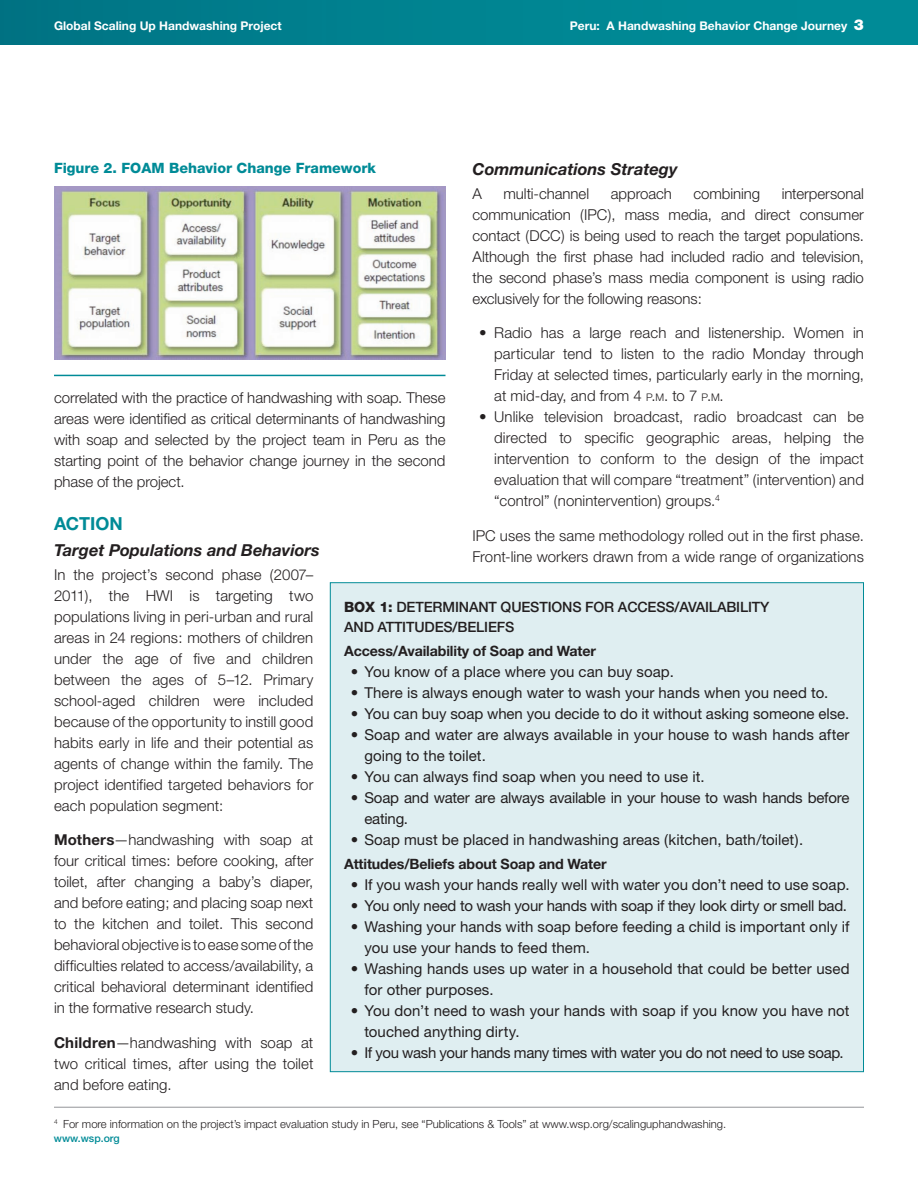
<style>
.page{position:relative;width:918px;height:1188px;background:#fff}
.page>*{position:absolute;margin:0;border:0;box-sizing:border-box;transform-origin:0 0}
.t1{font:700 18px "Helvetica Neue";letter-spacing:-.005em;color:#008b97}
.t2{font:italic 700 16.5px "Helvetica Neue";color:#231f20}
.t3{font:300 15px/21px "Helvetica Neue";color:#231f20;text-align:justify}
.t4{font:15px/21px "Helvetica Neue";color:#231f20}
.t5{font:15px "Helvetica Neue";letter-spacing:-.025em;color:#231f20}
.t6{font:500 14.25px/19.5px "Helvetica Neue";letter-spacing:-.01em;color:#231f20}
.t7{font:700 14.25px "Helvetica Neue";letter-spacing:-.01em;color:#231f20}
.t8{font:800 14.25px "Helvetica Neue";color:#008b97}
.t9{font:700 12px "Helvetica Neue";color:#fff}
.t10{font:300 11.25px "Helvetica Neue";color:#231f20}
.t11{font:500 10.5px "Helvetica Neue";color:#008b97}
.s1{font-weight:900;font-size:15px}
.s2{font-size:10.5px}
.s3{font-weight:700}
.s4{font-weight:800}
</style>
<div class="page">
<div style="left:0;top:0;width:918px;height:45px;background:linear-gradient(to right,#007585,#008f9a)"></div>
<hr style="left:54px;top:1107px;width:810px;height:1px;background:#939598">
<img style="left:54px;top:187px;width:392px;height:173px">
<hr style="left:54px;top:375px;width:392px;height:1px;background:#008b97">
<div style="left:330px;top:583px;width:534px;height:489px;background:#dfeef1"></div>
<p class="t9" style="left:54px;top:21px;width:229px">Global Scaling Up Handwashing Project</p>
<p class="t9" style="left:570px;top:21px;width:296px">Peru: A Handwashing Behavior Change Journey <span class="s1">3</span></p>
<p class="t8" style="left:54px;top:163px;width:324px">Figure 2. FOAM Behavior Change Framework</p>
<p class="t2" style="left:472px;top:163px;width:207px">Communications Strategy</p>
<p class="t3" style="left:472px;top:184px;width:11px">A</p>
<p class="t3" style="left:504px;top:184px;width:87px">multi-channel</p>
<p class="t3" style="left:611px;top:184px;width:63px">approach</p>
<p class="t3" style="left:693px;top:184px;width:68px">combining</p>
<p class="t3" style="left:472px;top:184px;width:393px;text-indent:309px">interpersonal communication (IPC), mass media, and direct consumer contact (DCC) is being used to reach the target populations.<br>Although the first phase had included radio and television, the second phase’s mass media component is using radio exclusively for the following reasons:</p>
<p class="t3" style="left:494px;top:324px;width:371px;text-indent:-15px">• Radio has a large reach and listenership. Women in particular tend to listen to the radio Monday through Friday at selected times, particularly early in the morning, at mid-day, and from 4 <span class="s2">P</span>.<span class="s2">M</span>. to 7 <span class="s2">P</span>.<span class="s2">M</span>.</p>
<p class="t3" style="left:494px;top:408px;width:371px;text-indent:-15px">• Unlike television broadcast, radio broadcast can be directed to specific geographic areas, helping the intervention to conform to the design of the impact evaluation that will compare “treatment” (intervention) and “control” (nonintervention) groups.<sup>4</sup></p>
<p class="t3" style="left:472px;top:526px;width:393px">IPC uses the same methodology rolled out in the first phase.<br>Front-line workers drawn from a wide range of organizations</p>
<p class="t3" style="left:54px;top:388px;width:393px">correlated with the practice of handwashing with soap. These areas were identified as critical determinants of handwashing with soap and selected by the project team in Peru as the starting point of the behavior change journey in the second phase of the project.</p>
<p class="t1" style="left:54px;top:517px;width:70px">ACTION</p>
<p class="t2" style="left:54px;top:544px;width:267px">Target Populations and Behaviors</p>
<p class="t3" style="left:54px;top:565px;width:261px">In the project’s second phase (2007– 2011), the HWI is targeting two populations living in peri-urban and rural areas in 24 regions: mothers of children under the age of five and children between the ages of 5–12. Primary school-aged children were included because of the opportunity to instill good habits early in life and their potential as agents of change within the family. The project identified targeted behaviors for each population segment:</p>
<p class="t3" style="left:54px;top:831px;width:261px"><span class="s3">Mothers</span>—handwashing with soap at four critical times: before cooking, after toilet, after changing a baby’s diaper, and before eating; and placing soap next to the kitchen and toilet. This second behavioral objective is to ease some of the difficulties related to access/availability, a critical behavioral determinant identified in the formative research study.</p>
<p class="t3" style="left:54px;top:1033px;width:261px"><span class="s3">Children</span>—handwashing with soap at two critical times, after using the toilet and before eating.</p>
<p class="t6" style="left:344px;top:599px;width:427px"><span class="s4">BOX 1:</span> DETERMINANT QUESTIONS FOR ACCESS/AVAILABILITY<br>AND ATTITUDES/BELIEFS</p>
<p class="t7" style="left:344px;top:645px;width:253px">Access/Availability of Soap and Water</p>
<p class="t4" style="left:351px;top:662px;width:324px">• You know of a place where you can buy soap.</p>
<p class="t4" style="left:351px;top:683px;width:479px">• There is always enough water to wash your hands when you need to.</p>
<p class="t4" style="left:351px;top:704px;width:500px">• You can buy soap when you decide to do it without asking someone else.</p>
<p class="t4" style="left:364px;top:725px;width:487px;text-indent:-14px">• Soap and water are always available in your house to wash hands after going to the toilet.</p>
<p class="t4" style="left:351px;top:767px;width:355px">• You can always find soap when you need to use it.</p>
<p class="t4" style="left:364px;top:788px;width:487px;text-indent:-14px">• Soap and water are always available in your house to wash hands before eating.</p>
<p class="t4" style="left:351px;top:830px;width:454px">• Soap must be placed in handwashing areas (kitchen, bath/toilet).</p>
<p class="t7" style="left:344px;top:858px;width:264px">Attitudes/Beliefs about Soap and Water</p>
<p class="t4" style="left:351px;top:875px;width:500px">• If you wash your hands really well with water you don’t need to use soap.</p>
<p class="t4" style="left:351px;top:896px;width:498px">• You only need to wash your hands with soap if they look dirty or smell bad.</p>
<p class="t4" style="left:364px;top:917px;width:487px;text-indent:-14px">• Washing your hands with soap before feeding a child is important only if you use your hands to feed them.</p>
<p class="t4" style="left:364px;top:959px;width:487px;text-indent:-14px">• Washing hands uses up water in a household that could be better used for other purposes.</p>
<p class="t4" style="left:364px;top:1001px;width:487px;text-indent:-14px">• You don’t need to wash your hands with soap if you know you have not touched anything dirty.</p>
<p class="t5" style="left:351px;top:1047px;width:494px">• If you wash your hands many times with water you do not need to use soap.</p>
<p class="t10" style="left:54px;top:1120px;width:674px"><sup>4</sup> For more information on the project’s impact evaluation study in Peru, see “Publications &amp; Tools” at www.wsp.org/scalinguphandwashing.</p>
<p class="t11" style="left:54px;top:1135px;width:67px">www.wsp.org</p>
</div>
